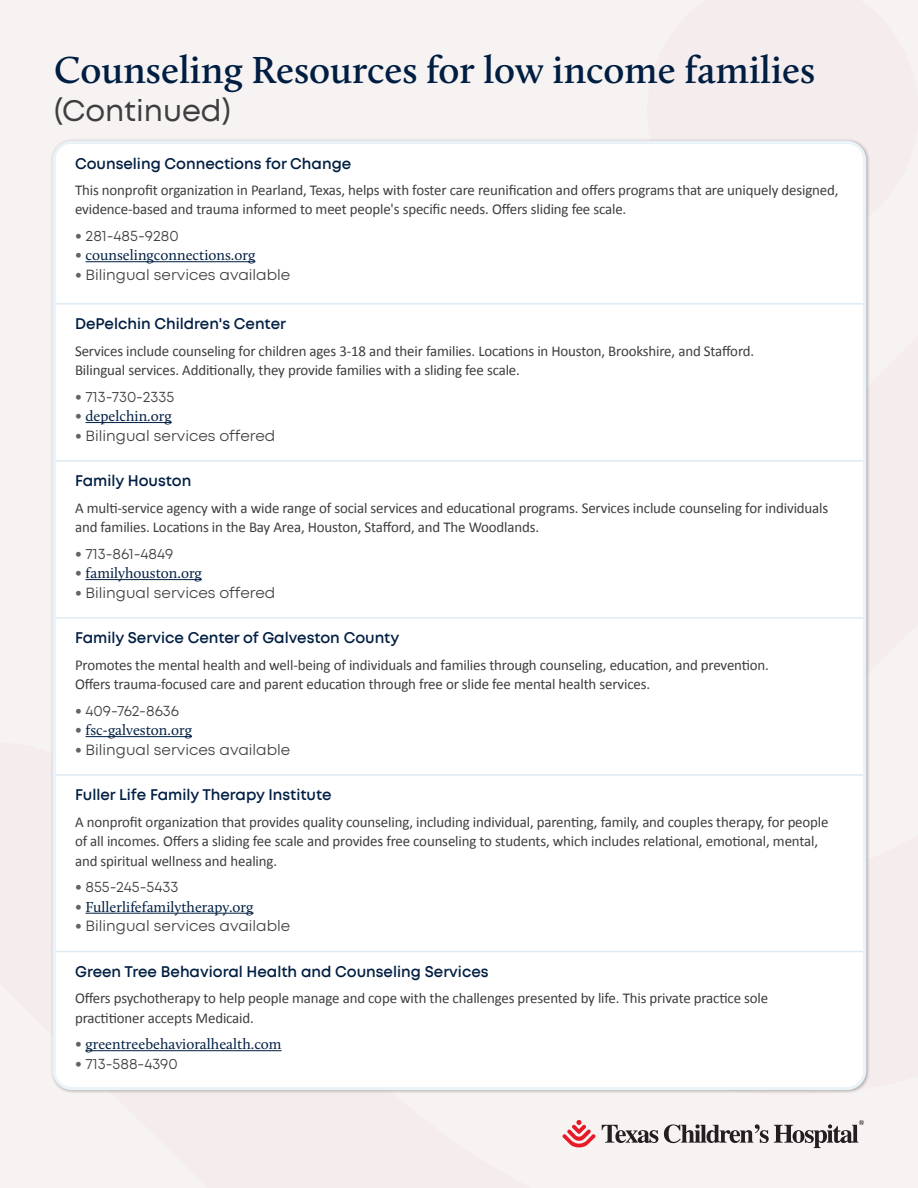
<style>
.page{position:relative;width:918px;height:1188px;background:#f7f3f3}
.page>*{position:absolute;margin:0;border:0;box-sizing:border-box;transform-origin:0 0}
.Header_1{font:600 39px "Calluna";color:#001e42}
.Header_1-2{font:30px "Mont";color:#3e3e3f}
.t1{font:15px/26.2px "Calibri";letter-spacing:-.01em;color:#3e3e3f}
.t2{font:15px "Mont";color:#3e3e3f}
.t3{font:15px "Calluna";color:#001e42}
.s1{font-family:"Mont";font-weight:600;color:#001e42}
.s2{font-family:"Avenir";font-size:13.5px;color:#636366}
</style>
<div class="page">
<div style="left:56px;top:144px;width:807px;height:944px;background:#fff"></div>
<hr style="left:54px;top:142px;width:811px;height:2px;background:#deeaf2">
<hr style="left:54px;top:144px;width:2px;height:159px;background:#deeaf2">
<hr style="left:863px;top:144px;width:2px;height:159px;background:#deeaf2">
<hr style="left:54px;top:303px;width:811px;height:2px;background:#deeaf2">
<hr style="left:54px;top:460px;width:811px;height:2px;background:#deeaf2">
<hr style="left:54px;top:617px;width:811px;height:2px;background:#deeaf2">
<hr style="left:54px;top:774px;width:811px;height:2px;background:#deeaf2">
<hr style="left:54px;top:951px;width:811px;height:1px;background:#deeaf2">
<hr style="left:54px;top:952px;width:2px;height:136px;background:#deeaf2">
<hr style="left:54px;top:1088px;width:811px;height:1px;background:#deeaf2">
<hr style="left:863px;top:952px;width:2px;height:136px;background:#deeaf2">
<hr style="left:86px;top:261px;width:169px;height:1px;background:#001e42">
<hr style="left:86px;top:422px;width:86px;height:1px;background:#001e42">
<hr style="left:86px;top:579px;width:116px;height:1px;background:#001e42">
<hr style="left:86px;top:736px;width:106px;height:1px;background:#001e42">
<hr style="left:86px;top:913px;width:167px;height:1px;background:#001e42">
<hr style="left:86px;top:1050px;width:196px;height:1px;background:#001e42">
<svg style="left:602px;top:1125px;width:56px;height:18px"></svg>
<svg style="left:563px;top:1120px;width:32px;height:27px"></svg>
<svg style="left:664px;top:1120px;width:200px;height:28px"></svg>
<p class="Header_1" style="left:54px;top:46px;width:763px">Counseling Resources for low income families</p>
<p class="Header_1-2" style="left:54px;top:96px;width:178px">(Continued)</p>
<p class="t1" style="left:75px;top:150px;width:765px"><span class="s1">Counseling Connections for Change<br></span>This nonprofit organization in Pearland, Texas, helps with foster care reunification and offers programs that are uniquely designed,</p>
<p class="t1" style="left:75px;top:196px;width:553px">evidence-based and trauma informed to meet people's specific needs. Offers sliding fee scale.</p>
<p class="t2" style="left:75px;top:228px;width:105px"><span class="s2">•</span> 281-485-9280</p>
<p class="t3" style="left:75px;top:246px;width:182px"><span class="s2">•</span> counselingconnections.org</p>
<p class="t2" style="left:75px;top:267px;width:217px"><span class="s2">•</span> Bilingual services available</p>
<p class="t1" style="left:75px;top:311px;width:681px"><span class="s1">DePelchin Children's Center<br></span>Services include counseling for children ages 3-18 and their families. Locations in Houston, Brookshire, and Stafford.</p>
<p class="t1" style="left:75px;top:357px;width:446px">Bilingual services. Additionally, they provide families with a sliding fee scale.</p>
<p class="t2" style="left:75px;top:389px;width:101px"><span class="s2">•</span> 713-730-2335</p>
<p class="t3" style="left:75px;top:407px;width:98px"><span class="s2">•</span> depelchin.org</p>
<p class="t2" style="left:75px;top:428px;width:202px"><span class="s2">•</span> Bilingual services offered</p>
<p class="t1" style="left:75px;top:468px;width:755px"><span class="s1">Family Houston<br></span>A multi-service agency with a wide range of social services and educational programs. Services include counseling for individuals</p>
<p class="t1" style="left:75px;top:514px;width:466px">and families. Locations in the Bay Area, Houston, Stafford, and The Woodlands.</p>
<p class="t2" style="left:75px;top:546px;width:100px"><span class="s2">•</span> 713-861-4849</p>
<p class="t3" style="left:75px;top:564px;width:128px"><span class="s2">•</span> familyhouston.org</p>
<p class="t2" style="left:75px;top:585px;width:202px"><span class="s2">•</span> Bilingual services offered</p>
<p class="t1" style="left:75px;top:625px;width:696px"><span class="s1">Family Service Center of Galveston County<br></span>Promotes the mental health and well-being of individuals and families through counseling, education, and prevention.</p>
<p class="t1" style="left:75px;top:671px;width:577px">Offers trauma-focused care and parent education through free or slide fee mental health services.</p>
<p class="t2" style="left:75px;top:703px;width:106px"><span class="s2">•</span> 409-762-8636</p>
<p class="t3" style="left:75px;top:721px;width:118px"><span class="s2">•</span> fsc-galveston.org</p>
<p class="t2" style="left:75px;top:742px;width:217px"><span class="s2">•</span> Bilingual services available</p>
<p class="t1" style="left:75px;top:782px;width:755px"><span class="s1">Fuller Life Family Therapy Institute<br></span>A nonprofit organization that provides quality counseling, including individual, parenting, family, and couples therapy, for people</p>
<p class="t1" style="left:75px;top:831px;width:745px;line-height:19.5px">of all incomes. Offers a sliding fee scale and provides free counseling to students, which includes relational, emotional, mental, and spiritual wellness and healing.</p>
<p class="t2" style="left:75px;top:880px;width:105px"><span class="s2">•</span> 855-245-5433</p>
<p class="t3" style="left:75px;top:898px;width:180px"><span class="s2">•</span> Fullerlifefamilytherapy.org</p>
<p class="t2" style="left:75px;top:919px;width:217px"><span class="s2">•</span> Bilingual services available</p>
<p class="t1" style="left:75px;top:959px;width:695px"><span class="s1">Green Tree Behavioral Health and Counseling Services<br></span>Offers psychotherapy to help people manage and cope with the challenges presented by life. This private practice sole</p>
<p class="t1" style="left:75px;top:1004px;width:180px">practitioner accepts Medicaid.</p>
<p class="t3" style="left:75px;top:1035px;width:208px"><span class="s2">•</span> greentreebehavioralhealth.com</p>
<p class="t2" style="left:75px;top:1056px;width:104px"><span class="s2">•</span> 713-588-4390</p>
</div>
